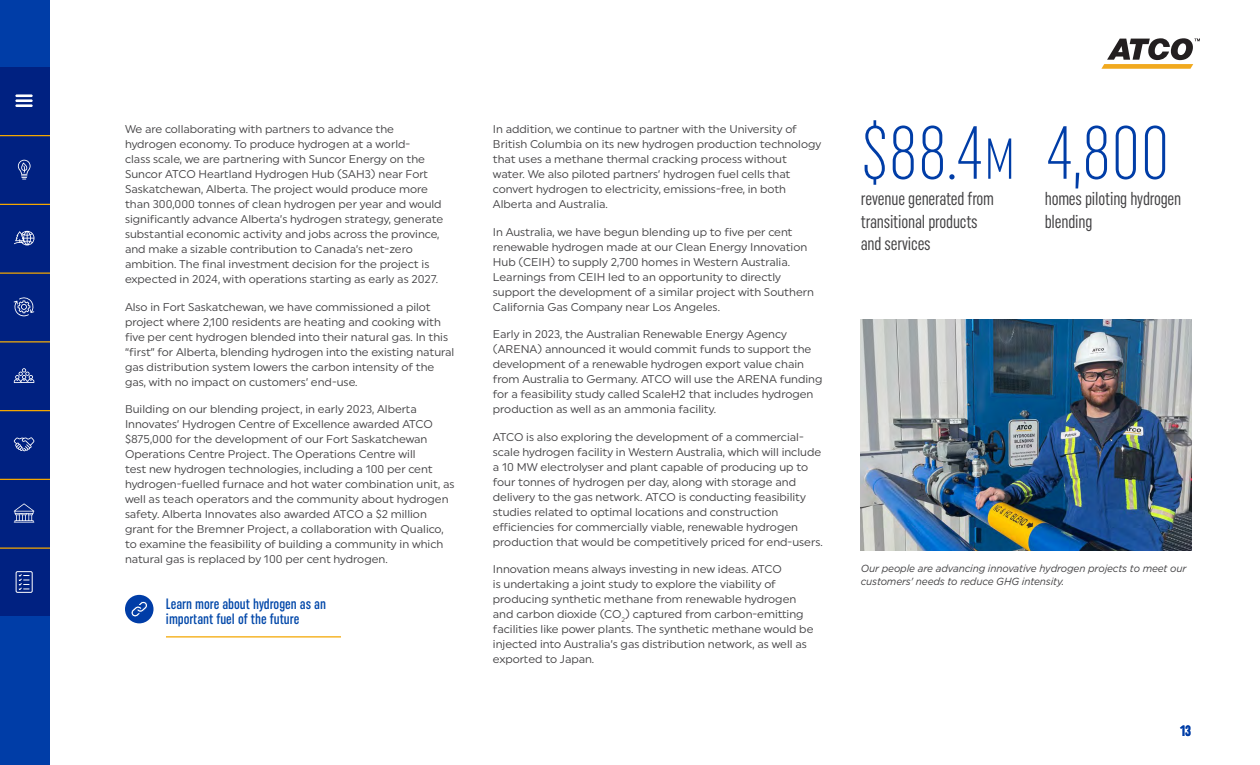
<style>
.page{position:relative;width:1260px;height:765px;background:#fff}
.page>*{position:absolute;margin:0;border:0;box-sizing:border-box;transform-origin:0 0}
.Metric_Callouts{font:300 extra-condensed 75px "Uniform";color:#003da7}
.Metric_descriptions{font:extra-condensed 18.75px/22.5px "Uniform";letter-spacing:-.01em;color:#414042}
.LINK_Learn_more{font:500 extra-condensed 15px/15px "Uniform";color:#0047a9}
.t1{font:700 extra-condensed 15px "Uniform";color:#003da7}
.Body_Copy{font:11.25px/15px "Uniform";color:#414042}
.t2{font:italic 10.25px/13.1px "Gotham";letter-spacing:-.015em;color:#414042}
.s1{font-size:57.5px}
</style>
<div class="page">
<div style="left:0;top:0;width:50px;height:765px;background:#003da7"></div>
<div style="left:0;top:136px;width:50px;height:68px;background:#002181"></div>
<div style="left:0;top:205px;width:50px;height:67px;background:#002181"></div>
<div style="left:0;top:274px;width:50px;height:67px;background:#002181"></div>
<div style="left:0;top:342px;width:50px;height:68px;background:#002181"></div>
<div style="left:0;top:411px;width:50px;height:68px;background:#002181"></div>
<div style="left:0;top:480px;width:50px;height:68px;background:#002181"></div>
<div style="left:0;top:549px;width:50px;height:67px;background:#002181"></div>
<div style="left:0;top:68px;width:50px;height:67px;background:#002181"></div>
<hr style="left:0;top:135px;width:50px;height:1px;background:#f4a700">
<hr style="left:0;top:204px;width:50px;height:1px;background:#f4a700">
<hr style="left:0;top:272px;width:50px;height:2px;background:#f4a700">
<hr style="left:0;top:341px;width:50px;height:1px;background:#f4a700">
<hr style="left:0;top:410px;width:50px;height:1px;background:#f4a700">
<hr style="left:0;top:479px;width:50px;height:1px;background:#f4a700">
<hr style="left:0;top:548px;width:50px;height:1px;background:#f4a700">
<svg style="left:1101px;top:38px;width:99px;height:31px"></svg>
<hr style="left:15px;top:94px;width:18px;height:3px;background:#fff">
<hr style="left:15px;top:99px;width:18px;height:3px;background:#fff">
<hr style="left:15px;top:104px;width:18px;height:3px;background:#fff">
<svg style="left:18px;top:160px;width:13px;height:19px"></svg>
<svg style="left:14px;top:231px;width:20px;height:14px"></svg>
<svg style="left:14px;top:297px;width:20px;height:19px"></svg>
<svg style="left:14px;top:368px;width:20px;height:15px"></svg>
<svg style="left:14px;top:437px;width:21px;height:14px"></svg>
<svg style="left:14px;top:503px;width:20px;height:20px"></svg>
<svg style="left:15px;top:571px;width:18px;height:22px"></svg>
<img style="left:861px;top:319px;width:330px;height:231px">
<div style="left:125px;top:595px;width:29px;height:28px;background:#003da7;border-radius:50%"></div>
<svg style="left:131px;top:601px;width:16px;height:16px"></svg>
<hr style="left:166px;top:636px;width:175px;height:2px;background:#f4a700">
<p class="Body_Copy" style="left:125px;top:122px;width:320px">We are collaborating with partners to advance the hydrogen economy. To produce hydrogen at a world-<br>class scale, we are partnering with Suncor Energy on the Suncor ATCO Heartland Hydrogen Hub (SAH3) near Fort Saskatchewan, Alberta. The project would produce more than 300,000 tonnes of clean hydrogen per year and would significantly advance Alberta’s hydrogen strategy, generate substantial economic activity and jobs across the province, and make a sizable contribution to Canada’s net-zero ambition. The final investment decision for the project is expected in 2024, with operations starting as early as 2027.</p>
<p class="Body_Copy" style="left:125px;top:299px;width:331px">Also in Fort Saskatchewan, we have commissioned a pilot project where 2,100 residents are heating and cooking with five per cent hydrogen blended into their natural gas. In this “first” for Alberta, blending hydrogen into the existing natural gas distribution system lowers the carbon intensity of the gas, with no impact on customers’ end-use.</p>
<p class="Body_Copy" style="left:125px;top:402px;width:331px">Building on our blending project, in early 2023, Alberta Innovates’ Hydrogen Centre of Excellence awarded ATCO $875,000 for the development of our Fort Saskatchewan Operations Centre Project. The Operations Centre will<br>test new hydrogen technologies, including a 100 per cent hydrogen-fuelled furnace and hot water combination unit, as well as teach operators and the community about hydrogen safety. Alberta Innovates also awarded ATCO a $2 million grant for the Bremner Project, a collaboration with Qualico, to examine the feasibility of building a community in which natural gas is replaced by 100 per cent hydrogen.</p>
<p class="LINK_Learn_more" style="left:166px;top:596px;width:162px">Learn more about hydrogen as an important fuel of the future</p>
<p class="Body_Copy" style="left:493px;top:122px;width:330px">In addition, we continue to partner with the University of British Columbia on its new hydrogen production technology that uses a methane thermal cracking process without water. We also piloted partners’ hydrogen fuel cells that convert hydrogen to electricity, emissions-free, in both Alberta and Australia.</p>
<p class="Body_Copy" style="left:493px;top:224px;width:323px">In Australia, we have begun blending up to five per cent renewable hydrogen made at our Clean Energy Innovation Hub (CEIH) to supply 2,700 homes in Western Australia.<br>Learnings from CEIH led to an opportunity to directly support the development of a similar project with Southern California Gas Company near Los Angeles.</p>
<p class="Body_Copy" style="left:493px;top:327px;width:331px">Early in 2023, the Australian Renewable Energy Agency (ARENA) announced it would commit funds to support the development of a renewable hydrogen export value chain from Australia to Germany. ATCO will use the ARENA funding for a feasibility study called ScaleH2 that includes hydrogen production as well as an ammonia facility.</p>
<p class="Body_Copy" style="left:493px;top:429px;width:331px">ATCO is also exploring the development of a commercial&shy;scale hydrogen facility in Western Australia, which will include a 10 MW electrolyser and plant capable of producing up to four tonnes of hydrogen per day, along with storage and delivery to the gas network. ATCO is conducting feasibility studies related to optimal locations and construction efficiencies for commercially viable, renewable hydrogen production that would be competitively priced for end-users.</p>
<p class="Body_Copy" style="left:493px;top:562px;width:322px">Innovation means always investing in new ideas. ATCO<br>is undertaking a joint study to explore the viability of producing synthetic methane from renewable hydrogen and carbon dioxide (CO<sub>2</sub>) captured from carbon-emitting facilities like power plants. The synthetic methane would be injected into Australia’s gas distribution network, as well as exported to Japan.</p>
<p class="Metric_Callouts" style="left:861px;top:108px;width:310px">$88.4<span class="s1">M</span> 4,800</p>
<p class="Metric_descriptions" style="left:861px;top:187px;width:135px">revenue generated from transitional products and services</p>
<p class="Metric_descriptions" style="left:1045px;top:187px;width:138px">homes piloting hydrogen blending</p>
<p class="t2" style="left:861px;top:561px;width:327px">Our people are advancing innovative hydrogen projects to meet our customers' needs to reduce GHG intensity.</p>
<h3 class="t1" style="left:1180px;top:722px;width:13px">13</h3>
</div>
